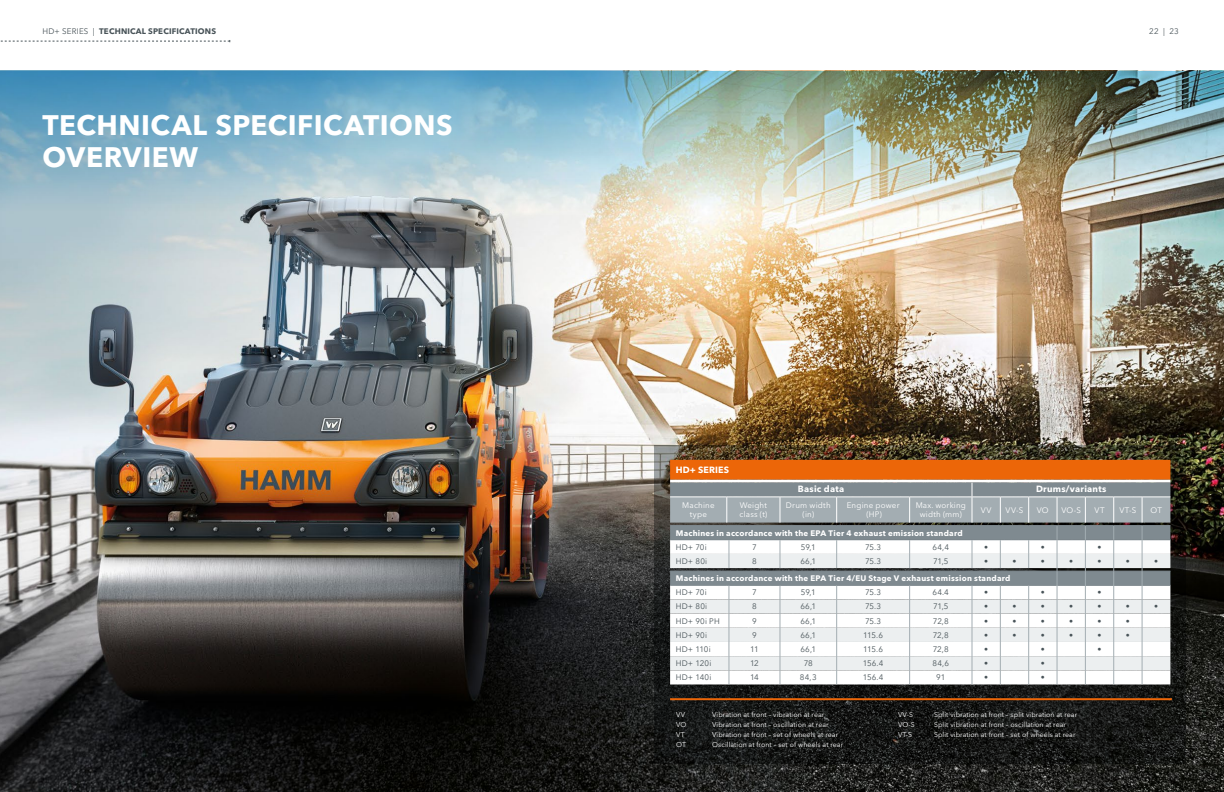
<style>
.page{position:relative;width:1224px;height:792px;background:#fff}
.page>*{position:absolute;margin:0;border:0;box-sizing:border-box;transform-origin:0 0}
.t1{font:700 28px/32px "Avenir Next LT Pro";letter-spacing:.02em;color:#fff}
.t2{font:700 9px "Avenir Next LT Pro";letter-spacing:.025em;color:#fff}
.t3{font:8px "Avenir Next LT Pro";letter-spacing:.02em;color:#485358}
.t4{font:700 8px "Avenir Next LT Pro";letter-spacing:.03em;color:#fff}
.t5{font:8px/9px "Avenir Next LT Pro";letter-spacing:.025em;color:#fff;text-align:center}
.t6{font:700 8px "Avenir Next LT Pro";letter-spacing:.02em;color:#485358}
.t7{font:7px "Avenir Next LT Pro";letter-spacing:.01em;color:#fff}
.s1{font-weight:400}
</style>
<div class="page">
<img style="left:0;top:211px;width:1224px;height:581px">
<svg style="left:0;top:40px;width:231px;height:2px"></svg>
<svg style="left:655px;top:445px;width:531px;height:319px;background:#22201c"></svg>
<svg style="left:670px;top:460px;width:500px;height:224px"></svg>
<hr style="left:670px;top:698px;width:502px;height:2px;background:#ec6608">
<img style="left:0;top:71px;width:1224px;height:140px">
<p class="t6" style="left:43px;top:27px;width:175px"><span class="s1">HD+ SERIES |</span> TECHNICAL SPECIFICATIONS</p>
<p class="t3" style="left:1149px;top:27px;width:31px">22 | 23</p>
<h1 class="t1" style="left:43px;top:108px;width:412px">TECHNICAL SPECIFICATIONS<br>OVERVIEW</h1>
<p class="t2" style="left:676px;top:465px;width:55px">HD+ SERIES</p>
<p class="t2" style="left:798px;top:484px;width:48px">Basic data</p>
<p class="t2" style="left:1036px;top:484px;width:72px">Drums/variants</p>
<p class="t5" style="left:682px;top:501px;width:34px">Machine type</p>
<p class="t5" style="left:739px;top:501px;width:29px;text-align:left">Weight class (t)</p>
<p class="t5" style="left:786px;top:501px;width:46px">Drum width (in)</p>
<p class="t5" style="left:847px;top:501px;width:54px">Engine power (HP)</p>
<p class="t5" style="left:916px;top:501px;width:52px">Max. working width (mm)</p>
<p class="t5" style="left:981px;top:505px;width:12px">VV</p>
<p class="t5" style="left:1006px;top:505px;width:19px">VV-S</p>
<p class="t5" style="left:1037px;top:505px;width:13px">VO</p>
<p class="t5" style="left:1061px;top:505px;width:21px">VO-S</p>
<p class="t5" style="left:1094px;top:505px;width:12px">VT</p>
<p class="t5" style="left:1119px;top:505px;width:19px">VT-S</p>
<p class="t5" style="left:1151px;top:505px;width:13px">OT</p>
<p class="t4" style="left:676px;top:528px;width:289px">Machines in accordance with the EPA Tier 4 exhaust emission standard</p>
<p class="t3" style="left:676px;top:542px;width:33px">HD+ 70i</p>
<p class="t3" style="left:752px;top:542px;width:6px">7</p>
<p class="t3" style="left:801px;top:542px;width:16px">59,1</p>
<p class="t3" style="left:865px;top:542px;width:18px">75.3</p>
<p class="t3" style="left:933px;top:542px;width:18px">64,4</p>
<p class="t3" style="left:984px;top:542px;width:5px">•</p>
<p class="t3" style="left:1041px;top:542px;width:5px">•</p>
<p class="t3" style="left:1098px;top:542px;width:5px">•</p>
<p class="t3" style="left:676px;top:556px;width:33px">HD+ 80i</p>
<p class="t3" style="left:752px;top:556px;width:6px">8</p>
<p class="t3" style="left:800px;top:556px;width:17px">66,1</p>
<p class="t3" style="left:865px;top:556px;width:18px">75.3</p>
<p class="t3" style="left:933px;top:556px;width:17px">71,5</p>
<p class="t3" style="left:984px;top:556px;width:5px">•</p>
<p class="t3" style="left:1013px;top:556px;width:5px">•</p>
<p class="t3" style="left:1041px;top:556px;width:5px">•</p>
<p class="t3" style="left:1069px;top:556px;width:5px">•</p>
<p class="t3" style="left:1098px;top:556px;width:5px">•</p>
<p class="t3" style="left:1126px;top:556px;width:5px">•</p>
<p class="t3" style="left:1154px;top:556px;width:5px">•</p>
<p class="t4" style="left:676px;top:574px;width:336px">Machines in accordance with the EPA Tier 4/EU Stage V exhaust emission standard</p>
<p class="t3" style="left:676px;top:588px;width:33px">HD+ 70i</p>
<p class="t3" style="left:752px;top:588px;width:6px">7</p>
<p class="t3" style="left:801px;top:588px;width:16px">59,1</p>
<p class="t3" style="left:865px;top:588px;width:18px">75.3</p>
<p class="t3" style="left:933px;top:588px;width:18px">64.4</p>
<p class="t3" style="left:984px;top:588px;width:5px">•</p>
<p class="t3" style="left:1041px;top:588px;width:5px">•</p>
<p class="t3" style="left:1098px;top:588px;width:5px">•</p>
<p class="t3" style="left:676px;top:602px;width:33px">HD+ 80i</p>
<p class="t3" style="left:752px;top:602px;width:6px">8</p>
<p class="t3" style="left:800px;top:602px;width:17px">66,1</p>
<p class="t3" style="left:865px;top:602px;width:18px">75.3</p>
<p class="t3" style="left:933px;top:602px;width:17px">71,5</p>
<p class="t3" style="left:984px;top:602px;width:5px">•</p>
<p class="t3" style="left:1013px;top:602px;width:5px">•</p>
<p class="t3" style="left:1041px;top:602px;width:5px">•</p>
<p class="t3" style="left:1069px;top:602px;width:5px">•</p>
<p class="t3" style="left:1098px;top:602px;width:5px">•</p>
<p class="t3" style="left:1126px;top:602px;width:5px">•</p>
<p class="t3" style="left:1154px;top:602px;width:5px">•</p>
<p class="t3" style="left:676px;top:616px;width:46px">HD+ 90i PH</p>
<p class="t3" style="left:752px;top:616px;width:6px">9</p>
<p class="t3" style="left:800px;top:616px;width:17px">66,1</p>
<p class="t3" style="left:865px;top:616px;width:18px">75.3</p>
<p class="t3" style="left:933px;top:616px;width:18px">72,8</p>
<p class="t3" style="left:984px;top:616px;width:5px">•</p>
<p class="t3" style="left:1013px;top:616px;width:5px">•</p>
<p class="t3" style="left:1041px;top:616px;width:5px">•</p>
<p class="t3" style="left:1069px;top:616px;width:5px">•</p>
<p class="t3" style="left:1098px;top:616px;width:5px">•</p>
<p class="t3" style="left:1126px;top:616px;width:5px">•</p>
<p class="t3" style="left:676px;top:630px;width:33px">HD+ 90i</p>
<p class="t3" style="left:752px;top:630px;width:6px">9</p>
<p class="t3" style="left:800px;top:630px;width:17px">66,1</p>
<p class="t3" style="left:863px;top:630px;width:21px">115.6</p>
<p class="t3" style="left:933px;top:630px;width:18px">72,8</p>
<p class="t3" style="left:984px;top:630px;width:5px">•</p>
<p class="t3" style="left:1013px;top:630px;width:5px">•</p>
<p class="t3" style="left:1041px;top:630px;width:5px">•</p>
<p class="t3" style="left:1069px;top:630px;width:5px">•</p>
<p class="t3" style="left:1098px;top:630px;width:5px">•</p>
<p class="t3" style="left:1126px;top:630px;width:5px">•</p>
<p class="t3" style="left:676px;top:644px;width:37px">HD+ 110i</p>
<p class="t3" style="left:750px;top:644px;width:10px">11</p>
<p class="t3" style="left:800px;top:644px;width:17px">66,1</p>
<p class="t3" style="left:863px;top:644px;width:21px">115.6</p>
<p class="t3" style="left:933px;top:644px;width:18px">72,8</p>
<p class="t3" style="left:984px;top:644px;width:5px">•</p>
<p class="t3" style="left:1041px;top:644px;width:5px">•</p>
<p class="t3" style="left:1098px;top:644px;width:5px">•</p>
<p class="t3" style="left:676px;top:659px;width:37px">HD+ 120i</p>
<p class="t3" style="left:750px;top:659px;width:10px">12</p>
<p class="t3" style="left:804px;top:659px;width:11px">78</p>
<p class="t3" style="left:863px;top:659px;width:22px">156.4</p>
<p class="t3" style="left:933px;top:659px;width:18px">84,6</p>
<p class="t3" style="left:984px;top:659px;width:5px">•</p>
<p class="t3" style="left:1041px;top:659px;width:5px">•</p>
<p class="t3" style="left:676px;top:673px;width:37px">HD+ 140i</p>
<p class="t3" style="left:750px;top:673px;width:10px">14</p>
<p class="t3" style="left:800px;top:673px;width:18px">84,3</p>
<p class="t3" style="left:863px;top:673px;width:22px">156.4</p>
<p class="t3" style="left:936px;top:673px;width:11px">91</p>
<p class="t3" style="left:984px;top:673px;width:5px">•</p>
<p class="t3" style="left:1041px;top:673px;width:5px">•</p>
<p class="t7" style="left:676px;top:710px;width:10px">VV</p>
<p class="t7" style="left:712px;top:710px;width:114px">Vibration at front – vibration at rear</p>
<p class="t7" style="left:676px;top:720px;width:12px">VO</p>
<p class="t7" style="left:712px;top:720px;width:118px">Vibration at front – oscillation at rear</p>
<p class="t7" style="left:676px;top:730px;width:10px">VT</p>
<p class="t7" style="left:712px;top:730px;width:127px">Vibration at front – set of wheels at rear</p>
<p class="t7" style="left:676px;top:740px;width:11px">OT</p>
<p class="t7" style="left:712px;top:740px;width:133px">Oscillation at front – set of wheels at rear</p>
<p class="t7" style="left:898px;top:710px;width:16px">VV-S</p>
<p class="t7" style="left:934px;top:710px;width:145px">Split vibration at front – split vibration at rear</p>
<p class="t7" style="left:898px;top:720px;width:18px">VO-S</p>
<p class="t7" style="left:934px;top:720px;width:133px">Split vibration at front – oscillation at rear</p>
<p class="t7" style="left:898px;top:730px;width:16px">VT-S</p>
<p class="t7" style="left:934px;top:730px;width:143px">Split vibration at front – set of wheels at rear</p>
</div>
